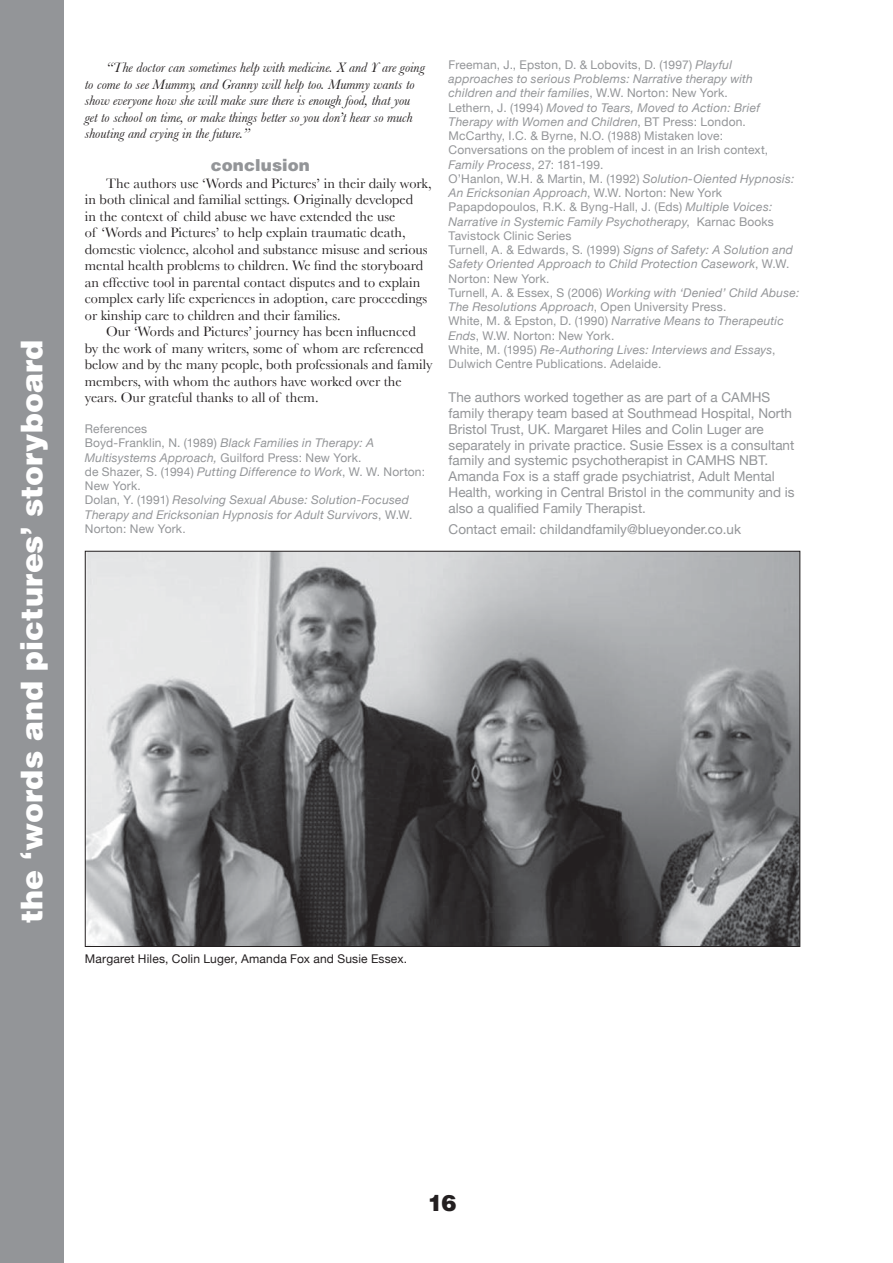
<style>
.page{position:relative;width:893px;height:1263px;background:#fff}
.page>*{position:absolute;margin:0;border:0;box-sizing:border-box;transform-origin:0 0}
.t1{font:900 30px "Helvetica LT Std";letter-spacing:.005em;color:#fff}
.t2{font:900 22.5px "Helvetica LT Std";color:#231f20}
.t3{font:900 16.5px "Helvetica LT Std";letter-spacing:.01em;color:#939598}
.t4{font:14.25px/16.5px "Baskerville";color:#231f20}
.t5{font:italic 14.25px/16.5px "Baskerville";color:#231f20}
.t6{font:13.5px/15.8px "Helvetica Neue";color:#939598}
.t7{font:12px/14.2px "Helvetica Neue";letter-spacing:.015em;color:#939598}
.t8{font:italic 12px/14.2px "Helvetica Neue";letter-spacing:.015em;color:#939598}
.t9{font:12px "Helvetica Neue";letter-spacing:.015em;color:#231f20}
.s1{font-style:normal}
.s2{font-style:italic}
</style>
<div class="page">
<div style="left:0;top:0;width:64px;height:1263px;background:#939598"></div>
<img style="left:87px;top:553px;width:711px;height:392px">
<h1 class="t1" style="left:21px;top:923px;width:585px;rotate:-90deg">the ‘words and pictures’ storyboard</h1>
<p class="t5" style="left:85px;top:60px;width:341px;text-indent:21px">“The doctor can sometimes help with medicine. X and Y are going to come to see Mummy, and Granny will help too. Mummy wants to show everyone how she will make sure there is enough food, that you get to school on time, or make things better so you don’t hear so much shouting and crying in the future.”</p>
<h3 class="t3" style="left:211px;top:160px;width:101px">conclusion</h3>
<p class="t4" style="left:85px;top:175px;width:348px;text-indent:21px">The authors use ‘Words and Pictures’ in their daily work, in both clinical and familial settings. Originally developed<br>in the context of child abuse we have extended the use<br>of ‘Words and Pictures’ to help explain traumatic death, domestic violence, alcohol and substance misuse and serious mental health problems to children. We find the storyboard an effective tool in parental contact disputes and to explain complex early life experiences in adoption, care proceedings or kinship care to children and their families.</p>
<p class="t4" style="left:85px;top:323px;width:349px;text-indent:21px">Our ‘Words and Pictures’ journey has been influenced by the work of many writers, some of whom are referenced below and by the many people, both professionals and family members, with whom the authors have worked over the years. Our grateful thanks to all of them.</p>
<p class="t8" style="left:85px;top:422px;width:342px"><span class="s1">References<br>Boyd-Franklin, N. (1989)</span> Black Families in Therapy: A Multisystems Approach, <span class="s1">Guilford Press: New York.<br>de Shazer, S. (1994)</span> Putting Difference to Work<span class="s1">, W. W. Norton:<br>New York.<br>Dolan, Y. (1991)</span> Resolving Sexual Abuse: Solution-Focused Therapy and Ericksonian Hypnosis for Adult Survivors<span class="s1">, W.W.<br>Norton: New York.</span></p>
<p class="t7" style="left:448px;top:57px;width:352px">Freeman, J., Epston, D. &amp; Lobovits, D. (1997) <span class="s2">Playful approaches to serious Problems: Narrative therapy with children and their families</span>, W.W. Norton: New York.<br>Lethern, J. (1994) <span class="s2">Moved to Tears, Moved to Action: Brief Therapy with Women and Children</span>, BT Press: London.<br>McCarthy, I.C. &amp; Byrne, N.O. (1988) Mistaken love:<br>Conversations on the problem of incest in an Irish context, <span class="s2">Family Process</span>, 27: 181-199.<br>O’Hanlon, W.H. &amp; Martin, M. (1992) <span class="s2">Solution-Oiented Hypnosis:<br>An Ericksonian Approach</span>, W.W. Norton: New York Papapdopoulos, R.K. &amp; Byng-Hall, J. (Eds) <span class="s2">Multiple Voices:<br>Narrative in Systemic Family Psychotherapy</span>, Karnac Books Tavistock Clinic Series<br>Turnell, A. &amp; Edwards, S. (1999) <span class="s2">Signs of Safety: A Solution and Safety Oriented Approach to Child Protection Casework</span>, W.W.<br>Norton: New York.<br>Turnell, A. &amp; Essex, S (2006) <span class="s2">Working with ‘Denied’ Child Abuse:<br>The Resolutions Approach</span>, Open University Press.<br>White, M. &amp; Epston, D. (1990) <span class="s2">Narrative Means to Therapeutic Ends</span>, W.W. Norton: New York.<br>White, M. (1995) <span class="s2">Re-Authoring Lives: Interviews and Essays</span>, Dulwich Centre Publications. Adelaide.</p>
<p class="t6" style="left:448px;top:390px;width:347px">The authors worked together as are part of a CAMHS family therapy team based at Southmead Hospital, North Bristol Trust, UK. Margaret Hiles and Colin Luger are separately in private practice. Susie Essex is a consultant family and systemic psychotherapist in CAMHS NBT.<br>Amanda Fox is a staff grade psychiatrist, Adult Mental Health, working in Central Bristol in the community and is also a qualified Family Therapist.</p>
<p class="t6" style="left:448px;top:522px;width:294px">Contact email: childandfamily@blueyonder.co.uk</p>
<p class="t9" style="left:85px;top:951px;width:324px">Margaret Hiles, Colin Luger, Amanda Fox and Susie Essex.</p>
<h2 class="t2" style="left:428px;top:1195px;width:30px">16</h2>
</div>
